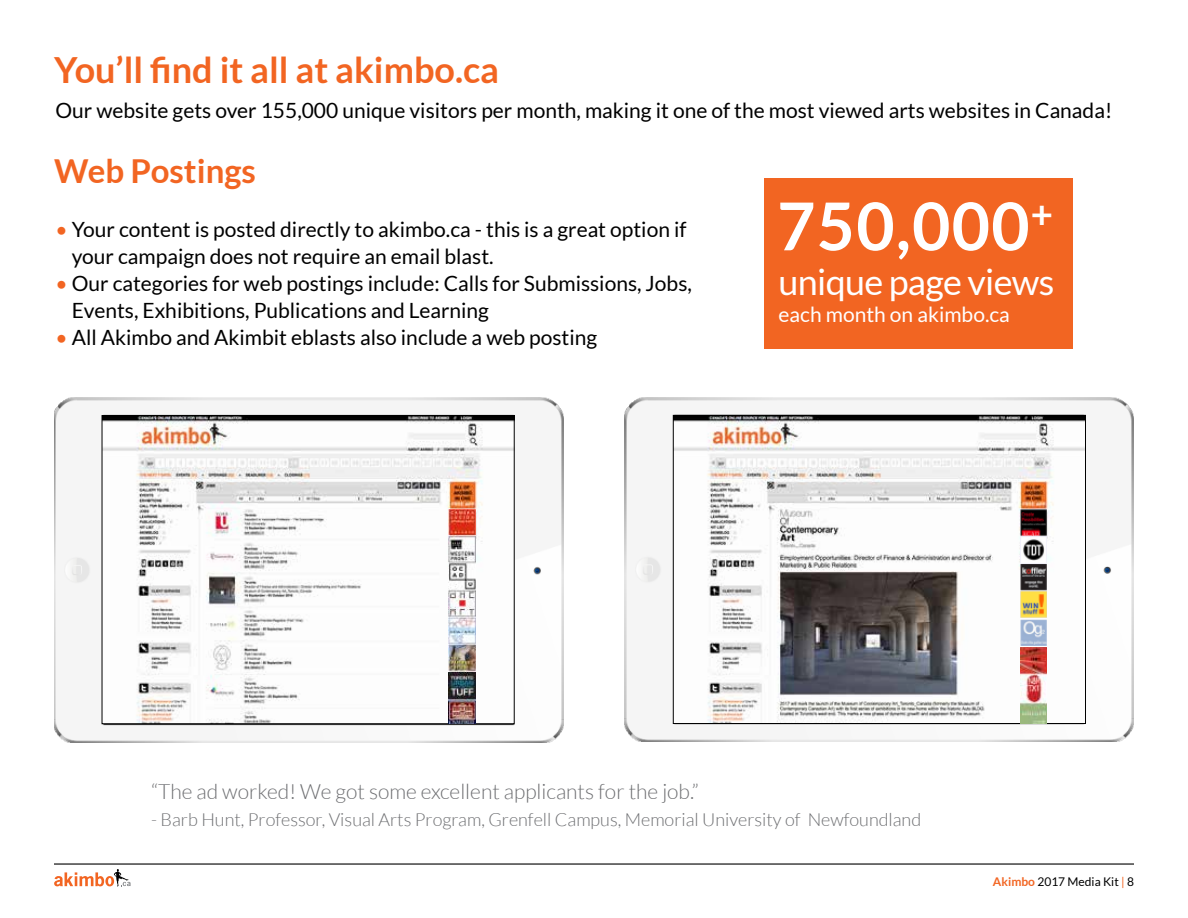
<style>
.page{position:relative;width:1188px;height:918px;background:#fff}
.page>*{position:absolute;margin:0;border:0;box-sizing:border-box;transform-origin:0 0}
.t1{font:700 66px "Lato";letter-spacing:.02em;color:#fff}
.t2{font:700 36px "Lato";color:#f26522}
.t3{font:36px "Lato";letter-spacing:-.02em;color:#fff}
.t4{font:700 33px "Lato";color:#f26522}
.t5{font:21px/27px "Lato";color:#000}
.t6{font:300 21px "Lato";color:#6d6e71}
.t7{font:21px "Lato";color:#fff}
.t8{font:300 18px "Lato";color:#6d6e71}
.t9{font:12px "Lato";color:#000}
.s1{color:#f26522}
.s2{font-weight:700;color:#f26522}
</style>
<div class="page">
<hr style="left:54px;top:863px;width:1080px;height:2px;background:#000">
<svg style="left:54px;top:869px;width:77px;height:17px"></svg>
<img style="left:54px;top:398px;width:509px;height:344px">
<img style="left:625px;top:397px;width:509px;height:345px">
<img style="left:104px;top:417px;width:409px;height:305px">
<div style="left:102px;top:415px;width:413px;height:309px;border:1px solid #000"></div>
<img style="left:675px;top:417px;width:409px;height:305px">
<div style="left:673px;top:415px;width:413px;height:309px;border:1px solid #000"></div>
<div style="left:764px;top:178px;width:308px;height:170px;background:#f26522"></div>
<img style="left:448px;top:510px;width:27px;height:214px">
<img style="left:1020px;top:510px;width:27px;height:213px">
<h2 class="t2" style="left:54px;top:49px;width:447px">You’ll find it all at akimbo.ca</h2>
<p class="t5" style="left:56px;top:97px;width:1058px">Our website gets over 155,000 unique visitors per month, making it one of the most viewed arts websites in Canada!</p>
<h3 class="t4" style="left:54px;top:152px;width:203px">Web Postings</h3>
<p class="t5" style="left:72px;top:216px;width:616px;text-indent:-16px"><span class="s1">•</span> Your content is posted directly to akimbo.ca - this is a great option if your campaign does not require an email blast.</p>
<p class="t5" style="left:72px;top:270px;width:622px;text-indent:-16px"><span class="s1">•</span> Our categories for web postings include: Calls for Submissions, Jobs,<br>Events, Exhibitions, Publications and Learning</p>
<p class="t5" style="left:56px;top:324px;width:543px"><span class="s1">•</span> All Akimbo and Akimbit eblasts also include a web posting</p>
<h1 class="t1" style="left:777px;top:188px;width:278px">750,000<sup>+</sup></h1>
<h2 class="t3" style="left:779px;top:262px;width:277px">unique page views</h2>
<p class="t7" style="left:779px;top:303px;width:233px">each month on akimbo.ca</p>
<p class="t6" style="left:151px;top:780px;width:549px">“The ad worked! We got some excellent applicants for the job.”</p>
<p class="t8" style="left:151px;top:810px;width:772px">- Barb Hunt, Professor, Visual Arts Program, Grenfell Campus, Memorial University of Newfoundland</p>
<p class="t9" style="left:993px;top:875px;width:143px"><span class="s2">Akimbo</span> 2017 Media Kit <span class="s1">|</span> 8</p>
</div>
